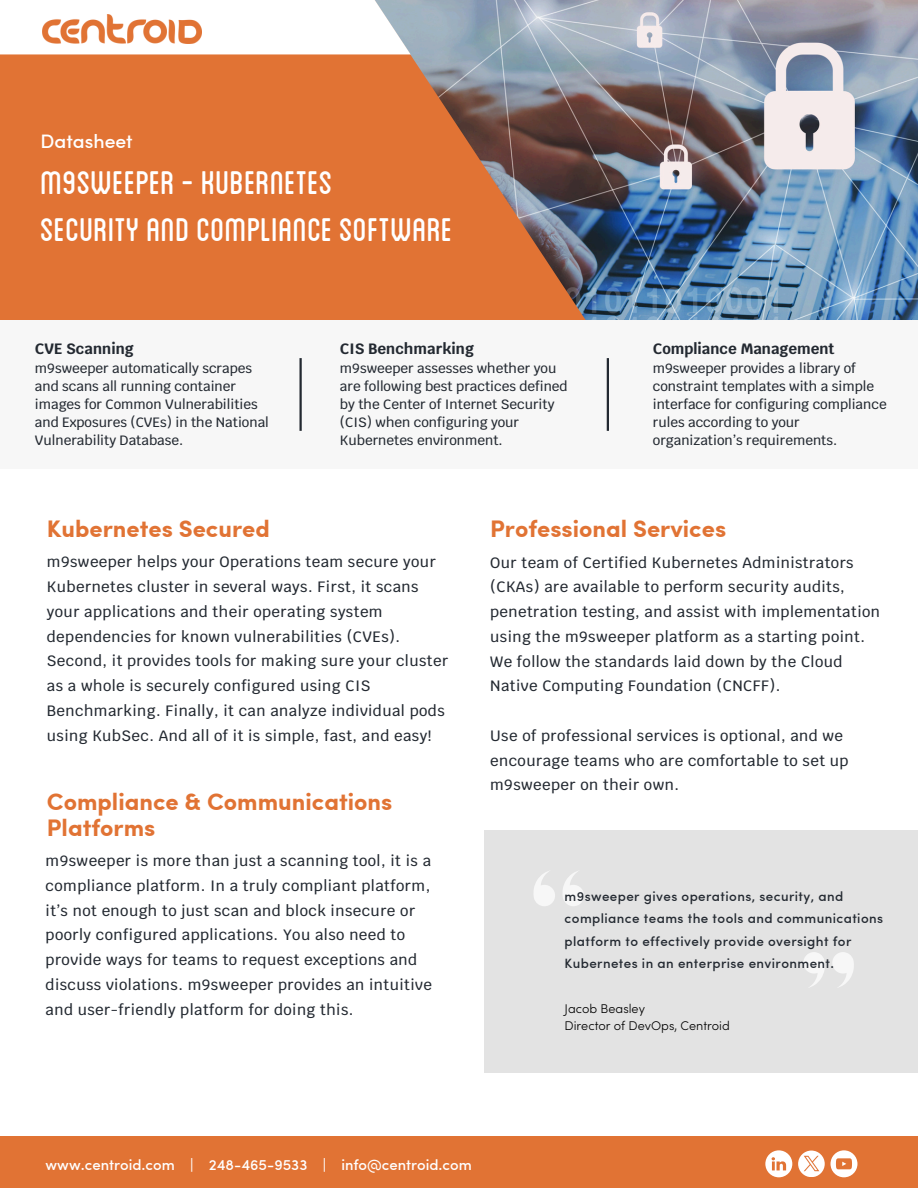
<style>
.page{position:relative;width:918px;height:1188px;background:#fff}
.page>*{position:absolute;margin:0;border:0;box-sizing:border-box;transform-origin:0 0}
.t1{font:46.05px/47.7px "Blanch Caps";color:#fff}
.t2{font:700 24px/25.8px "Sofia Pro";color:#e17334}
.t3{font:500 19.5px "Sofia Pro";color:#fff}
.t4{font:500 15px/24.8px "Krub";letter-spacing:.03em;color:#232931}
.t5{font:500 15px "Sofia Pro";color:#fff}
.t6{font:700 15px "Krub";color:#232931}
.t7{font:500 13.5px/18px "Krub";color:#232931}
.t8{font:500 13.5px/22.5px "Sofia Pro";letter-spacing:.03em;color:#232931}
.t9{font:300 12.6px "Sofia Pro";color:#000}
</style>
<div class="page">
<div style="left:0;top:1136px;width:918px;height:52px;background:#e17334"></div>
<svg style="left:831px;top:1150px;width:26px;height:27px"></svg>
<svg style="left:765px;top:1150px;width:27px;height:27px"></svg>
<div style="left:798px;top:1151px;width:27px;height:26px;background:#fff;border-radius:50%"></div>
<img style="left:798px;top:1155px;width:27px;height:18px">
<img style="left:586px;top:0;width:332px;height:320px">
<svg style="left:0;top:0;width:586px;height:320px;background:#cd7544"></svg>
<div style="left:0;top:0;width:410px;height:54px;background:#fff"></div>
<img style="left:43px;top:14px;width:159px;height:29px">
<div style="left:0;top:320px;width:918px;height:149px;background:#f7f7f7"></div>
<hr style="left:299px;top:358px;width:3px;height:73px;background:#232931">
<hr style="left:607px;top:358px;width:2px;height:73px;background:#232931">
<div style="left:484px;top:830px;width:434px;height:243px;background:#e3e3e3"></div>
<svg style="left:534px;top:871px;width:21px;height:35px"></svg>
<svg style="left:563px;top:871px;width:21px;height:35px"></svg>
<svg style="left:832px;top:952px;width:22px;height:35px"></svg>
<svg style="left:803px;top:952px;width:22px;height:35px"></svg>
<h2 class="t3" style="left:40px;top:127px;width:94px">Datasheet</h2>
<h4 class="t1" style="left:40px;top:155px;width:414px">m9sweeper-Kubernetes securityandcompliancesoftware</h4>
<p class="t6" style="left:35px;top:339px;width:100px">CVE Scanning</p>
<p class="t7" style="left:35px;top:359px;width:235px">m9sweeper automatically scrapes and scans all running container images for Common Vulnerabilities and Exposures (CVEs) in the National<br>Vulnerability Database.</p>
<h2 class="t6" style="left:340px;top:339px;width:135px">CIS Benchmarking</h2>
<h2 class="t7" style="left:340px;top:359px;width:229px">m9sweeper assesses whether you are following best practices defined by the Center of Internet Security (CIS) when configuring your<br>Kubernetes environment.</h2>
<p class="t6" style="left:653px;top:339px;width:183px">Compliance Management</p>
<p class="t7" style="left:653px;top:359px;width:235px">m9sweeper provides a library of constraint templates with a simple interface for configuring compliance rules according to your organization’s requirements.</p>
<p class="t2" style="left:47px;top:514px;width:224px">Kubernetes Secured</p>
<p class="t4" style="left:47px;top:550px;width:403px">m9sweeper helps your Operations team secure your Kubernetes cluster in several ways. First, it scans your applications and their operating system dependencies for known vulnerabilities (CVEs).<br>Second, it provides tools for making sure your cluster as a whole is securely configured using CIS Benchmarking. Finally, it can analyze individual pods using KubSec. And all of it is simple, fast, and easy!</p>
<h4 class="t2" style="left:47px;top:788px;width:347px">Compliance &amp; Communications<br>Platforms</h4>
<h4 class="t4" style="left:46px;top:848px;width:388px">m9sweeper is more than just a scanning tool, it is a compliance platform. In a truly compliant platform, it’s not enough to just scan and block insecure or poorly configured applications. You also need to provide ways for teams to request exceptions and discuss violations. m9sweeper provides an intuitive and user-friendly platform for doing this.</h4>
<h2 class="t2" style="left:490px;top:515px;width:237px">Professional Services</h2>
<h4 class="t4" style="left:490px;top:550px;width:391px">Our team of Certified Kubernetes Administrators (CKAs) are available to perform security audits, penetration testing, and assist with implementation using the m9sweeper platform as a starting point.<br>We follow the standards laid down by the Cloud Native Computing Foundation (CNCFF).</h4>
<p class="t4" style="left:490px;top:723px;width:360px">Use of professional services is optional, and we encourage teams who are comfortable to set up m9sweeper on their own.</p>
<p class="t8" style="left:565px;top:884px;width:320px">m9sweeper gives operations, security, and compliance teams the tools and communications platform to effectively provide oversight for Kubernetes in an enterprise environment.</p>
<p class="t9" style="left:565px;top:1004px;width:82px">Jacob Beasley</p>
<p class="t9" style="left:565px;top:1021px;width:167px">Director of DevOps, Centroid</p>
<p class="t5" style="left:46px;top:1154px;width:428px">www.centroid.com | 248-465-9533 | info@centroid.com</p>
</div>
